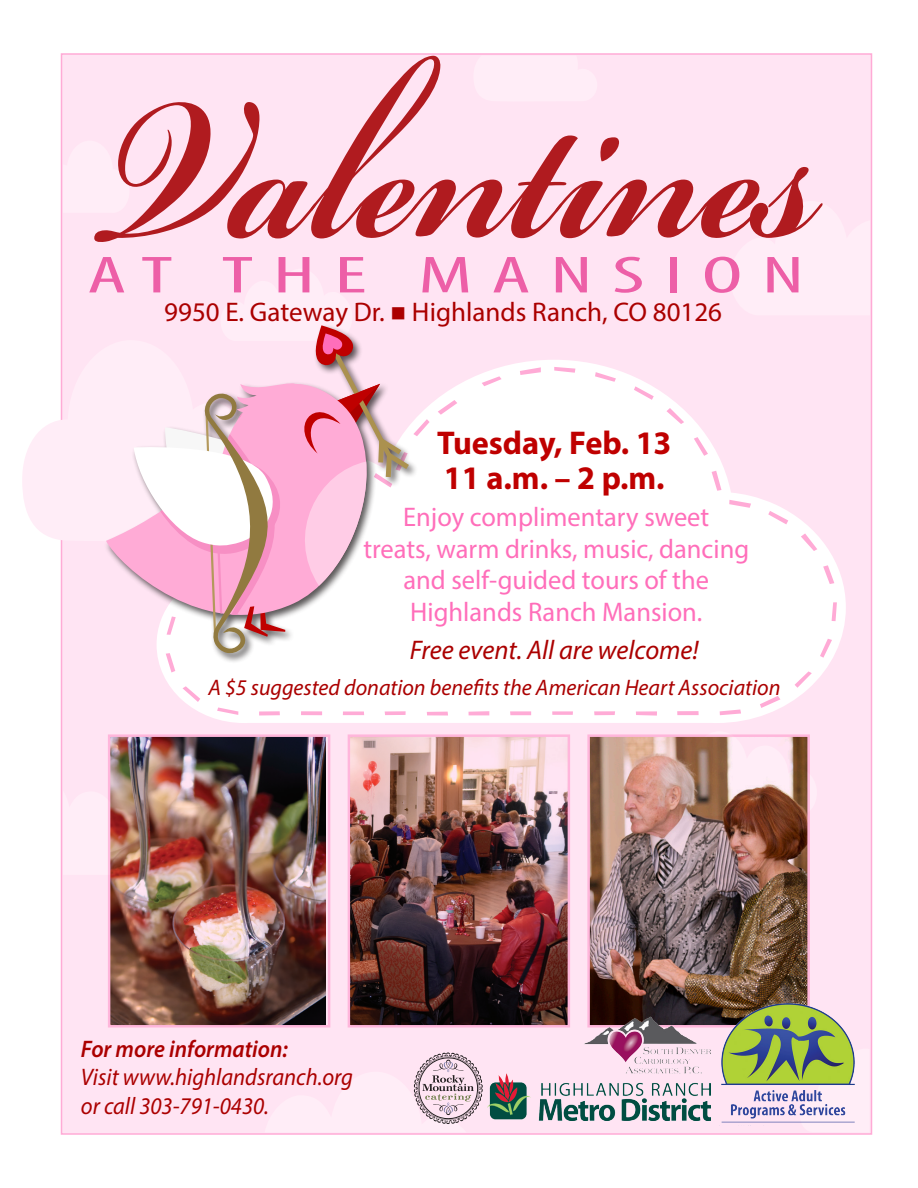
<style>
.page{position:relative;width:918px;height:1188px;background:#fff}
.page>*{position:absolute;margin:0;border:0;box-sizing:border-box;transform-origin:0 0}
.t1{font:700 315px "Bickham Script Pro";color:#b01b1f;scale:.71 1}
.t2{font:condensed 52.5px "Myriad Pro";letter-spacing:.22em;color:#ed5fa7;scale:1.71 1}
.t3{font:700 33px "Myriad Pro";color:#bf0000}
.t4{font:27px "Myriad Pro";color:#ff6eba}
.t5{font:27px "Myriad Pro";color:#ab0000}
.t6{font:italic 27px "Myriad Pro";color:#ab0000}
.t7{font:italic 24px "Myriad Pro";color:#ab0000;scale:.94 1}
.t8{font:italic 600 24px "Myriad Pro";color:#ab0000;scale:.94 1}
.t9{font:italic 22.5px "Myriad Pro";color:#ab0000}
</style>
<div class="page">
<div style="left:61px;top:53px;width:811px;height:1082px;background:#ffe4f3;border:2px solid #ffabd6"></div>
<svg style="left:63px;top:791px;width:1px;height:84px"></svg>
<svg style="left:869px;top:201px;width:1px;height:114px"></svg>
<svg style="left:63px;top:141px;width:1px;height:72px"></svg>
<svg style="left:869px;top:1049px;width:1px;height:83px"></svg>
<svg style="left:159px;top:360px;width:687px;height:363px"></svg>
<svg style="left:166px;top:367px;width:671px;height:349px;fill:#fff"></svg>
<svg style="left:22px;top:340px;width:42px;height:202px;fill:#fff0f8"></svg>
<div style="left:104px;top:323px;width:315px;height:340px;background:#231f20;opacity:.75"></div>
<svg style="left:106px;top:369px;width:28px;height:275px;fill:#ffedf7"></svg>
<svg style="left:134px;top:323px;width:275px;height:331px"></svg>
<img style="left:111px;top:737px;width:215px;height:288px">
<div style="left:108px;top:734px;width:222px;height:294px;border:2px solid #ffcce6"></div>
<img style="left:351px;top:737px;width:216px;height:288px">
<div style="left:348px;top:734px;width:222px;height:294px;border:2px solid #ffcce6"></div>
<img style="left:590px;top:737px;width:217px;height:272px">
<div style="left:587px;top:734px;width:223px;height:294px;border:2px solid #ffcce6"></div>
<img style="left:487px;top:1073px;width:224px;height:48px">
<img style="left:714px;top:999px;width:141px;height:124px">
<img style="left:579px;top:1009px;width:136px;height:71px">
<svg style="left:413px;top:1052px;width:70px;height:72px"></svg>
<p class="t1" style="left:108px;top:-58px;width:1003px">Valentines</p>
<p class="t2" style="left:87px;top:243px;width:421px">AT THE MANSION</p>
<p class="t5" style="left:164px;top:295px;width:559px">9950 E. Gateway Dr. ■ Highlands Ranch, CO 80126</p>
<p class="t3" style="left:437px;top:421px;width:236px">Tuesday, Feb. 13</p>
<p class="t3" style="left:444px;top:456px;width:222px">11 a.m. – 2 p.m.</p>
<p class="t4" style="left:403px;top:501px;width:308px">Enjoy complimentary sweet</p>
<p class="t4" style="left:363px;top:532px;width:387px">treats, warm drinks, music, dancing</p>
<p class="t4" style="left:404px;top:564px;width:307px">and self-guided tours of the</p>
<p class="t4" style="left:410px;top:595px;width:294px">Highlands Ranch Mansion.</p>
<p class="t6" style="left:410px;top:633px;width:291px">Free event. All are welcome!</p>
<p class="t9" style="left:209px;top:674px;width:573px">A $5 suggested donation benefits the American Heart Association</p>
<p class="t8" style="left:81px;top:1034px;width:222px">For more information:</p>
<p class="t7" style="left:81px;top:1063px;width:291px">Visit www.highlandsranch.org</p>
<p class="t7" style="left:81px;top:1091px;width:202px">or call 303-791-0430.</p>
</div>
